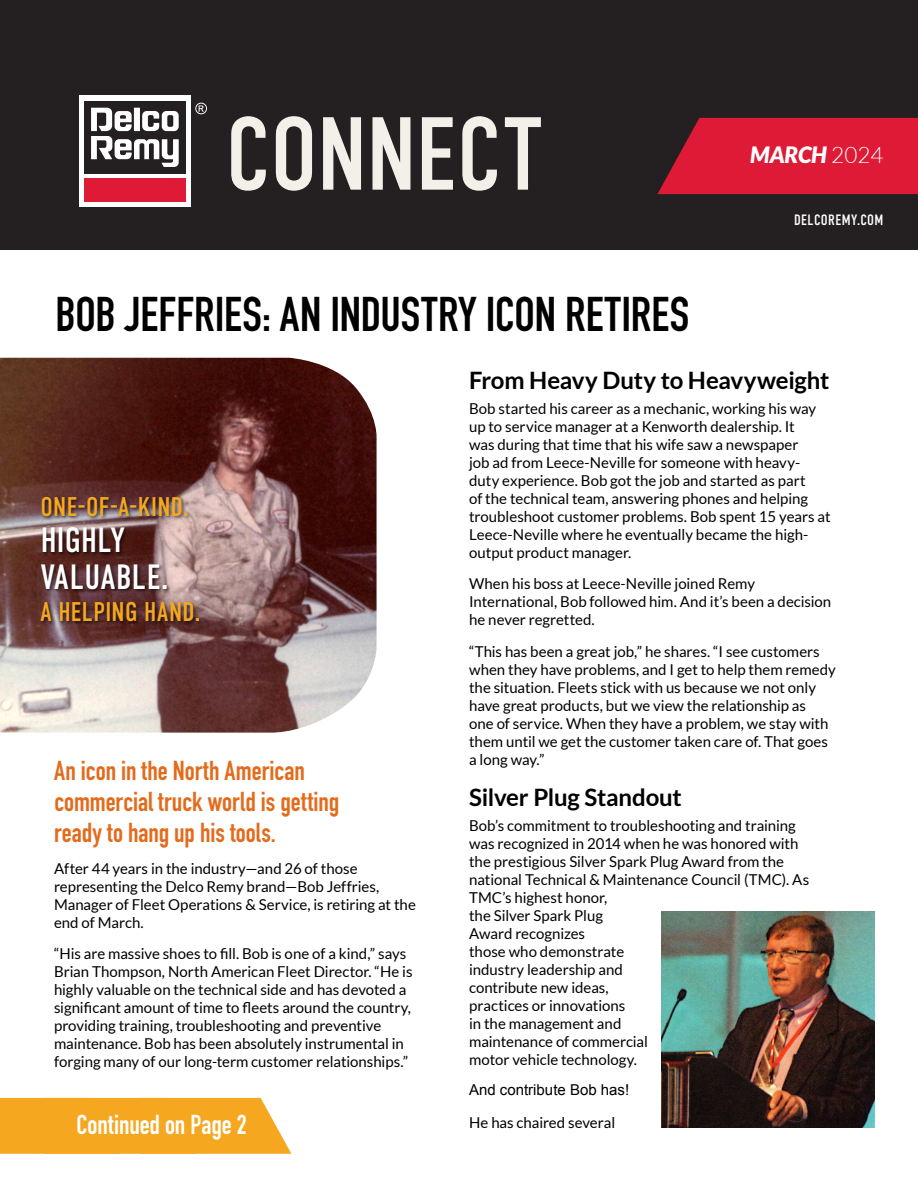
<style>
.page{position:relative;width:918px;height:1188px;background:#fff}
.page>*{position:absolute;margin:0;border:0;box-sizing:border-box;transform-origin:0 0}
.t1{font:103.5px "DIN Condensed";letter-spacing:-.005em;color:#f2f0e8}
.t2{font:700 48px "DIN Condensed";color:#000}
.t3{font:35.1px/36.5px "DIN Condensed";letter-spacing:.005em;color:#fff}
.t4{font:700 27px/31.3px "DIN Condensed";color:#e36b1c}
.t5{font:27px "DIN Condensed";letter-spacing:.01em;color:#f5a81f}
.t6{font:700 27px "DIN Condensed";letter-spacing:-.005em;color:#fff}
.t7{font:700 24px "Lato";letter-spacing:-.01em;color:#000}
.t8{font:italic 900 22.5px "Lato";color:#fff}
.t9{font:15px/18px "Lato";color:#000}
.t10{font:15px "Arial";color:#000}
.t11{font:15px "DIN Condensed";letter-spacing:.025em;color:#fff}
.s1{font-weight:300;font-style:normal}
</style>
<div class="page">
<div style="left:0;top:0;width:918px;height:249px;background:#241f21"></div>
<svg style="left:657px;top:118px;width:261px;height:76px;background:#ce1a34"></svg>
<div style="left:79px;top:96px;width:111px;height:111px;background:#fff"></div>
<div style="left:84px;top:101px;width:102px;height:73px;background:#241f21"></div>
<div style="left:84px;top:178px;width:102px;height:24px;background:#de1a36"></div>
<svg style="left:91px;top:108px;width:88px;height:59px"></svg>
<svg style="left:195px;top:103px;width:12px;height:11px"></svg>
<svg style="left:0;top:1098px;width:291px;height:56px;background:#f5ac2b"></svg>
<img style="left:0;top:358px;width:377px;height:375px">
<div style="left:39px;top:495px;width:165px;height:131px;background:#000;opacity:.7"></div>
<img style="left:662px;top:912px;width:212px;height:216px">
<h1 class="t1" style="left:225px;top:96px;width:319px">CONNECT</h1>
<h2 class="t2" style="left:56px;top:282px;width:635px">BOB JEFFRIES: AN INDUSTRY ICON RETIRES</h2>
<h3 class="t8" style="left:750px;top:142px;width:135px">MARCH <span class="s1">2024</span></h3>
<p class="t11" style="left:794px;top:211px;width:91px">DELCOREMY.COM</p>
<h3 class="t5" style="left:41px;top:492px;width:150px">ONE-OF-A-KIND.</h3>
<h3 class="t3" style="left:41px;top:523px;width:129px">HIGHLY<br>VALUABLE.</h3>
<h3 class="t5" style="left:41px;top:597px;width:161px">A HELPING HAND.</h3>
<h3 class="t4" style="left:54px;top:754px;width:287px">An icon in the North American commercial truck world is getting ready to hang up his tools.</h3>
<p class="t9" style="left:54px;top:859px;width:363px">After 44 years in the industry—and 26 of those representing the Delco Remy brand—Bob Jeffries, Manager of Fleet Operations &amp; Service, is retiring at the end of March.</p>
<p class="t9" style="left:54px;top:945px;width:360px">“His are massive shoes to fill. Bob is one of a kind,” says Brian Thompson, North American Fleet Director. “He is highly valuable on the technical side and has devoted a significant amount of time to fleets around the country, providing training, troubleshooting and preventive maintenance. Bob has been absolutely instrumental in forging many of our long-term customer relationships.”</p>
<h3 class="t6" style="left:76px;top:1106px;width:172px">Continued on Page 2</h3>
<h3 class="t7" style="left:469px;top:367px;width:362px">From Heavy Duty to Heavyweight</h3>
<p class="t9" style="left:469px;top:399px;width:363px">Bob started his career as a mechanic, working his way up to service manager at a Kenworth dealership. It<br>was during that time that his wife saw a newspaper<br>job ad from Leece-Neville for someone with heavy&shy;duty experience. Bob got the job and started as part<br>of the technical team, answering phones and helping troubleshoot customer problems. Bob spent 15 years at Leece-Neville where he eventually became the high&shy;output product manager.</p>
<p class="t9" style="left:469px;top:575px;width:364px">When his boss at Leece-Neville joined Remy<br>International, Bob followed him. And it’s been a decision he never regretted.</p>
<p class="t9" style="left:469px;top:642px;width:368px">“This has been a great job,” he shares. “I see customers when they have problems, and I get to help them remedy the situation. Fleets stick with us because we not only have great products, but we view the relationship as<br>one of service. When they have a problem, we stay with them until we get the customer taken care of. That goes a long way.”</p>
<h3 class="t7" style="left:469px;top:783px;width:214px">Silver Plug Standout</h3>
<p class="t9" style="left:469px;top:816px;width:342px">Bob’s commitment to troubleshooting and training was recognized in 2014 when he was honored with the prestigious Silver Spark Plug Award from the national Technical &amp; Maintenance Council (TMC). As<br>TMC’s highest honor,<br>the Silver Spark Plug<br>Award recognizes<br>those who demonstrate<br>industry leadership and<br>contribute new ideas,<br>practices or innovations<br>in the management and<br>maintenance of commercial<br>motor vehicle technology.</p>
<p class="t10" style="left:469px;top:1080px;width:162px">And contribute Bob has!</p>
<p class="t9" style="left:469px;top:1114px;width:148px">He has chaired several</p>
</div>
